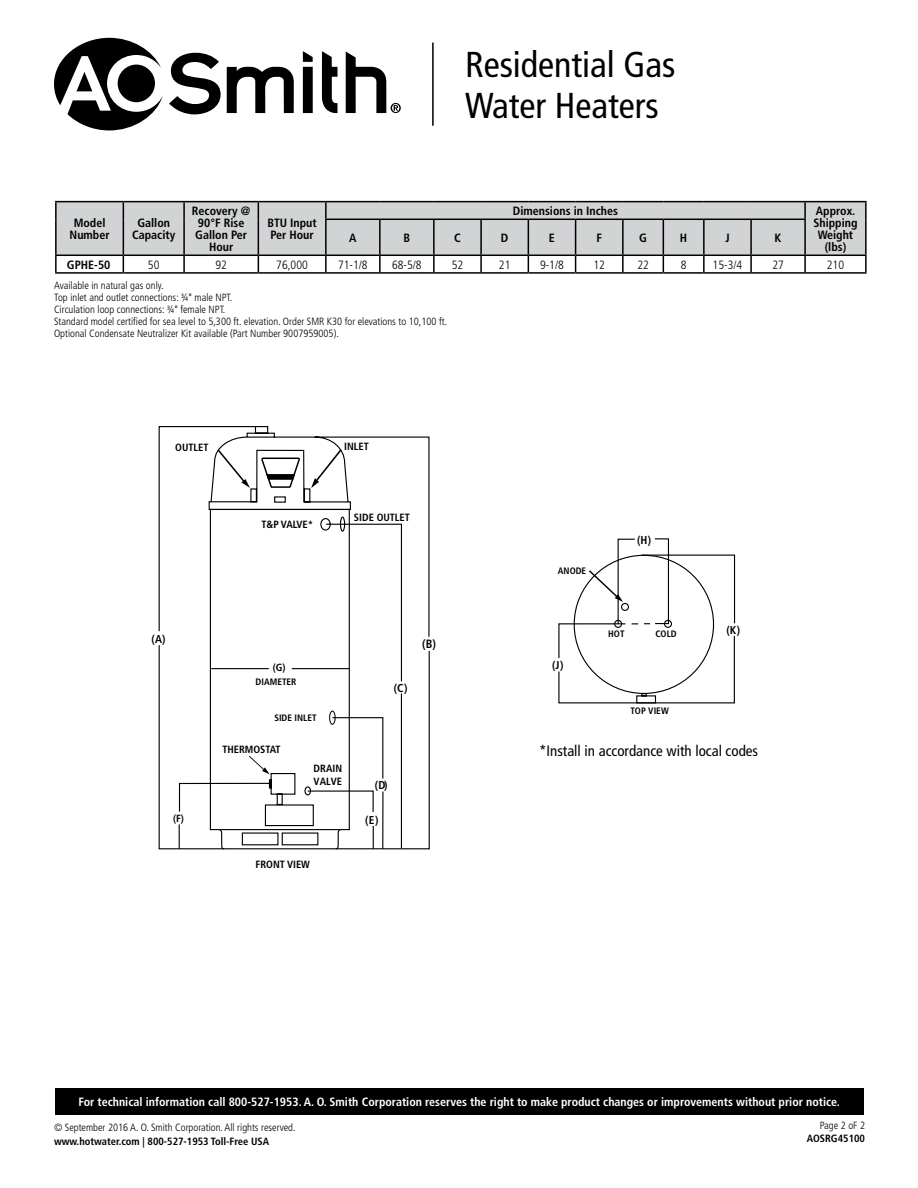
<style>
.page{position:relative;width:918px;height:1188px;background:#fff}
.page>*{position:absolute;margin:0;border:0;box-sizing:border-box;transform-origin:0 0}
.t1{font:condensed 36px/40.5px "Frutiger LT Std";color:#000}
.t2{font:condensed 15px "Frutiger LT Std";color:#000}
.t3{font:700 condensed 12px/12px "Frutiger LT Std";color:#000;text-align:center}
.t4{font:700 condensed 12px "Frutiger LT Std";color:#fff}
.t5{font:300 condensed 12px "Frutiger LT Std";color:#000}
.t6{font:700 condensed 11.4px "Frutiger LT Std";color:#000}
.t7{font:300 condensed 10.5px/12px "Frutiger LT Std";color:#000}
.t8{font:700 condensed 10.5px/12.6px "Frutiger LT Std";color:#000}
.t9{font:700 condensed 10.35px "Frutiger LT Std";color:#000}
.t10{font:700 condensed 9.3px "Frutiger LT Std";color:#000}
.s1{font-family:"Trade Gothic LT Std Cn 18";font-weight:400;font-stretch:normal}
</style>
<div class="page">
<svg style="left:227px;top:67px;width:67px;height:46px"></svg>
<svg style="left:322px;top:51px;width:16px;height:62px"></svg>
<svg style="left:303px;top:51px;width:10px;height:62px"></svg>
<svg style="left:346px;top:52px;width:55px;height:61px"></svg>
<svg style="left:54px;top:38px;width:167px;height:92px"></svg>
<hr style="left:432px;top:43px;width:2px;height:83px;background:#000">
<div style="left:55px;top:1088px;width:808px;height:27px;background:#000"></div>
<svg style="left:158px;top:426px;width:578px;height:424px"></svg>
<svg style="left:261px;top:457px;width:39px;height:31px"></svg>
<hr style="left:55px;top:272px;width:68px;height:2px;background:#000">
<hr style="left:123px;top:272px;width:61px;height:2px;background:#000">
<hr style="left:184px;top:272px;width:74px;height:2px;background:#000">
<hr style="left:258px;top:272px;width:68px;height:2px;background:#000">
<hr style="left:326px;top:272px;width:54px;height:2px;background:#000">
<hr style="left:380px;top:272px;width:54px;height:2px;background:#000">
<hr style="left:434px;top:272px;width:47px;height:2px;background:#000">
<hr style="left:481px;top:272px;width:47px;height:2px;background:#000">
<hr style="left:528px;top:272px;width:48px;height:2px;background:#000">
<hr style="left:576px;top:272px;width:47px;height:2px;background:#000">
<hr style="left:623px;top:272px;width:40px;height:2px;background:#000">
<hr style="left:663px;top:272px;width:41px;height:2px;background:#000">
<hr style="left:704px;top:272px;width:47px;height:2px;background:#000">
<hr style="left:751px;top:272px;width:54px;height:2px;background:#000">
<hr style="left:805px;top:272px;width:62px;height:2px;background:#000">
<hr style="left:55px;top:201px;width:68px;height:1px;background:#000">
<hr style="left:123px;top:201px;width:61px;height:1px;background:#000">
<hr style="left:184px;top:201px;width:74px;height:1px;background:#000">
<hr style="left:258px;top:201px;width:68px;height:1px;background:#000">
<hr style="left:326px;top:201px;width:54px;height:1px;background:#000">
<hr style="left:380px;top:201px;width:54px;height:1px;background:#000">
<hr style="left:434px;top:201px;width:47px;height:1px;background:#000">
<hr style="left:481px;top:201px;width:47px;height:1px;background:#000">
<hr style="left:528px;top:201px;width:48px;height:1px;background:#000">
<hr style="left:576px;top:201px;width:47px;height:1px;background:#000">
<hr style="left:623px;top:201px;width:40px;height:1px;background:#000">
<hr style="left:663px;top:201px;width:41px;height:1px;background:#000">
<hr style="left:704px;top:201px;width:47px;height:1px;background:#000">
<hr style="left:751px;top:201px;width:54px;height:1px;background:#000">
<hr style="left:805px;top:201px;width:62px;height:1px;background:#000">
<svg style="left:55px;top:202px;width:812px;height:70px"></svg>
<hr style="left:380px;top:219px;width:54px;height:1px;background:#000">
<hr style="left:379px;top:220px;width:2px;height:35px;background:#000">
<hr style="left:434px;top:219px;width:47px;height:1px;background:#000">
<hr style="left:481px;top:219px;width:47px;height:1px;background:#000">
<hr style="left:528px;top:219px;width:48px;height:1px;background:#000">
<hr style="left:576px;top:219px;width:47px;height:1px;background:#000">
<hr style="left:623px;top:219px;width:40px;height:1px;background:#000">
<hr style="left:663px;top:219px;width:41px;height:1px;background:#000">
<hr style="left:704px;top:219px;width:47px;height:1px;background:#000">
<hr style="left:751px;top:219px;width:55px;height:1px;background:#000">
<hr style="left:380px;top:255px;width:54px;height:1px;background:#000">
<hr style="left:434px;top:255px;width:47px;height:1px;background:#000">
<hr style="left:481px;top:255px;width:47px;height:1px;background:#000">
<hr style="left:528px;top:255px;width:48px;height:1px;background:#000">
<hr style="left:576px;top:255px;width:47px;height:1px;background:#000">
<hr style="left:623px;top:255px;width:40px;height:1px;background:#000">
<hr style="left:663px;top:255px;width:41px;height:1px;background:#000">
<hr style="left:704px;top:255px;width:47px;height:1px;background:#000">
<hr style="left:751px;top:255px;width:54px;height:1px;background:#000">
<hr style="left:805px;top:255px;width:62px;height:1px;background:#000">
<hr style="left:433px;top:220px;width:2px;height:35px;background:#000">
<hr style="left:804px;top:220px;width:2px;height:35px;background:#000">
<h1 class="t1" style="left:465px;top:45px;width:212px">Residential Gas<br>Water Heaters</h1>
<p class="t3" style="left:70px;top:217px;width:42px">Model<br>Number</p>
<p class="t3" style="left:132px;top:217px;width:45px">Gallon<br>Capacity</p>
<p class="t3" style="left:192px;top:205px;width:60px">Recovery @<br>90°F Rise<br>Gallon Per<br>Hour</p>
<p class="t3" style="left:267px;top:217px;width:51px;text-align:left">BTU Input<br>Per Hour</p>
<p class="t3" style="left:513px;top:205px;width:107px">Dimensions in Inches</p>
<p class="t3" style="left:813px;top:205px;width:46px">Approx.<br>Shipping<br>Weight (lbs)</p>
<p class="t3" style="left:349px;top:232px;width:9px">A</p>
<p class="t3" style="left:403px;top:232px;width:8px">B</p>
<p class="t3" style="left:454px;top:232px;width:8px">C</p>
<p class="t3" style="left:501px;top:232px;width:9px">D</p>
<p class="t3" style="left:549px;top:232px;width:7px">E</p>
<p class="t3" style="left:596px;top:232px;width:7px">F</p>
<p class="t3" style="left:639px;top:232px;width:9px">G</p>
<p class="t3" style="left:680px;top:232px;width:9px">H</p>
<p class="t3" style="left:725px;top:232px;width:6px">J</p>
<p class="t3" style="left:775px;top:232px;width:8px">K</p>
<p class="t3" style="left:67px;top:258px;width:45px">GPHE-50</p>
<p class="t5" style="left:148px;top:258px;width:13px">50</p>
<p class="t5" style="left:215px;top:258px;width:13px">92</p>
<p class="t5" style="left:276px;top:258px;width:33px">76,000</p>
<p class="t5" style="left:338px;top:258px;width:31px">71-1/8</p>
<p class="t5" style="left:392px;top:258px;width:31px">68-5/8</p>
<p class="t5" style="left:452px;top:258px;width:13px">52</p>
<p class="t5" style="left:499px;top:258px;width:13px">21</p>
<p class="t5" style="left:540px;top:258px;width:25px">9-1/8</p>
<p class="t5" style="left:593px;top:258px;width:13px">12</p>
<p class="t5" style="left:637px;top:258px;width:13px">22</p>
<p class="t5" style="left:681px;top:258px;width:7px">8</p>
<p class="t5" style="left:713px;top:258px;width:31px">15-3/4</p>
<p class="t5" style="left:772px;top:258px;width:13px">27</p>
<p class="t5" style="left:827px;top:258px;width:19px">210</p>
<p class="t7" style="left:54px;top:279px;width:395px">Available in natural gas only.<br>Top inlet and outlet connections: ¾<span class="s1">"</span> male NPT.<br>Circulation loop connections: ¾<span class="s1">"</span> female NPT.<br>Standard model certified for sea level to 5,300 ft. elevation. Order SMR K30 for elevations to 10,100 ft.<br>Optional Condensate Neutralizer Kit available (Part Number 9007959005).</p>
<p class="t8" style="left:175px;top:441px;width:35px">OUTLET</p>
<p class="t8" style="left:344px;top:440px;width:26px">INLET</p>
<p class="t8" style="left:262px;top:518px;width:53px">T&amp;P VALVE*</p>
<p class="t8" style="left:354px;top:511px;width:57px">SIDE OUTLET</p>
<p class="t6" style="left:152px;top:632px;width:15px">(A)</p>
<p class="t9" style="left:173px;top:813px;width:12px">(F)</p>
<p class="t9" style="left:273px;top:661px;width:14px">(G)</p>
<p class="t10" style="left:256px;top:677px;width:42px">DIAMETER</p>
<p class="t10" style="left:274px;top:713px;width:44px">SIDE INLET</p>
<p class="t8" style="left:222px;top:743px;width:60px">THERMOSTAT</p>
<p class="t8" style="left:314px;top:762px;width:30px">DRAIN<br>VALVE</p>
<p class="t8" style="left:256px;top:858px;width:56px">FRONT VIEW</p>
<p class="t6" style="left:394px;top:681px;width:15px">(C)</p>
<p class="t3" style="left:422px;top:638px;width:15px">(B)</p>
<p class="t6" style="left:375px;top:779px;width:14px">(D)</p>
<p class="t6" style="left:365px;top:814px;width:15px">(E)</p>
<p class="t10" style="left:558px;top:565px;width:30px">ANODE</p>
<p class="t6" style="left:552px;top:658px;width:13px">(J)</p>
<p class="t6" style="left:637px;top:533px;width:16px">(H)</p>
<p class="t10" style="left:608px;top:628px;width:18px">HOT</p>
<p class="t6" style="left:727px;top:624px;width:15px">(K)</p>
<p class="t10" style="left:655px;top:628px;width:23px">COLD</p>
<p class="t10" style="left:630px;top:705px;width:40px">TOP VIEW</p>
<h2 class="t2" style="left:539px;top:742px;width:221px">*Install in accordance with local codes</h2>
<p class="t4" style="left:78px;top:1095px;width:763px">For technical information call 800-527-1953. A. O. Smith Corporation reserves the right to make product changes or improvements without prior notice.</p>
<p class="t7" style="left:54px;top:1122px;width:243px">© September 2016 A. O. Smith Corporation. All rights reserved.</p>
<p class="t8" style="left:54px;top:1135px;width:217px">www.hotwater.com | 800-527-1953 Toll-Free USA</p>
<p class="t7" style="left:820px;top:1119px;width:47px">Page 2 oF 2</p>
<p class="t8" style="left:807px;top:1132px;width:60px">AOSRG45100</p>
</div>
